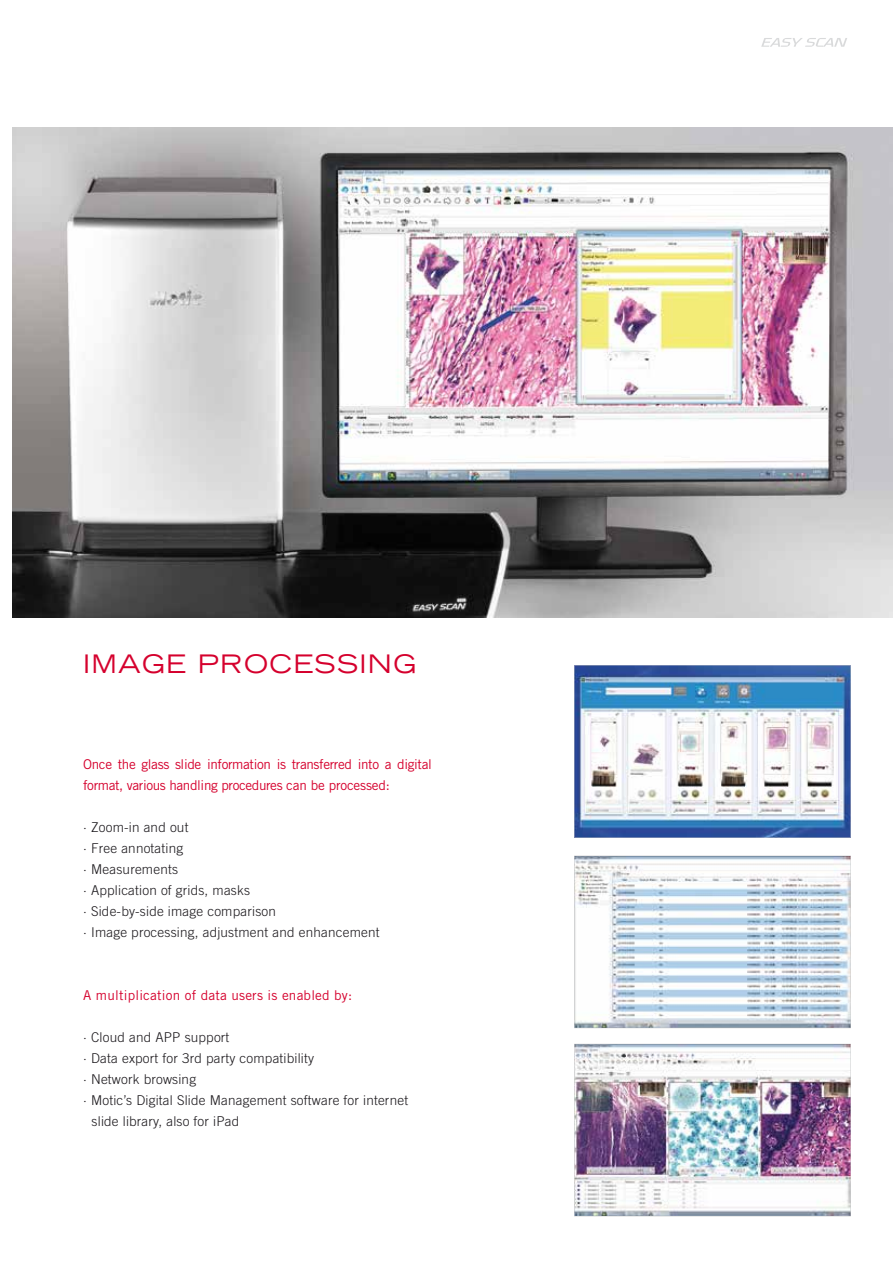
<style>
.page{position:relative;width:893px;height:1263px;background:#fff}
.page>*{position:absolute;margin:0;border:0;box-sizing:border-box;transform-origin:0 0}
.t1{font:expanded 25.5px "Trade Gothic LH";letter-spacing:.05em;color:#d5002d}
.t2{font:300 13.5px/21px "Trade Gothic";letter-spacing:.015em;color:#1a171b}
.t3{font:13.5px/21px "Trade Gothic";letter-spacing:-.025em;color:#d5002d}
.t4{font:13.5px "Trade Gothic";letter-spacing:.015em;color:#d5002d}
</style>
<div class="page">
<svg style="left:761px;top:38px;width:86px;height:9px"></svg>
<img style="left:12px;top:127px;width:881px;height:490px">
<img style="left:574px;top:1044px;width:277px;height:172px">
<svg style="left:574px;top:856px;width:277px;height:172px"></svg>
<img style="left:574px;top:665px;width:277px;height:173px">
<h1 class="t1" style="left:83px;top:647px;width:334px">IMAGE PROCESSING</h1>
<p class="t3" style="left:83px;top:753px;width:350px">Once the glass slide information is transferred into a digital format, various handling procedures can be processed:</p>
<p class="t2" style="left:83px;top:816px;width:298px">· Zoom-in and out<br>· Free annotating<br>· Measurements<br>· Application of grids, masks<br>· Side-by-side image comparison<br>· Image processing, adjustment and enhancement</p>
<p class="t4" style="left:83px;top:987px;width:271px">A multiplication of data users is enabled by:</p>
<p class="t2" style="left:83px;top:1026px;width:148px">· Cloud and APP support</p>
<p class="t2" style="left:83px;top:1047px;width:232px">· Data export for 3rd party compatibility</p>
<p class="t2" style="left:83px;top:1068px;width:114px">· Network browsing</p>
<p class="t2" style="left:83px;top:1089px;width:326px">· Motic’s Digital Slide Management software for internet</p>
<p class="t2" style="left:92px;top:1110px;width:149px">slide library, also for iPad</p>
</div>
